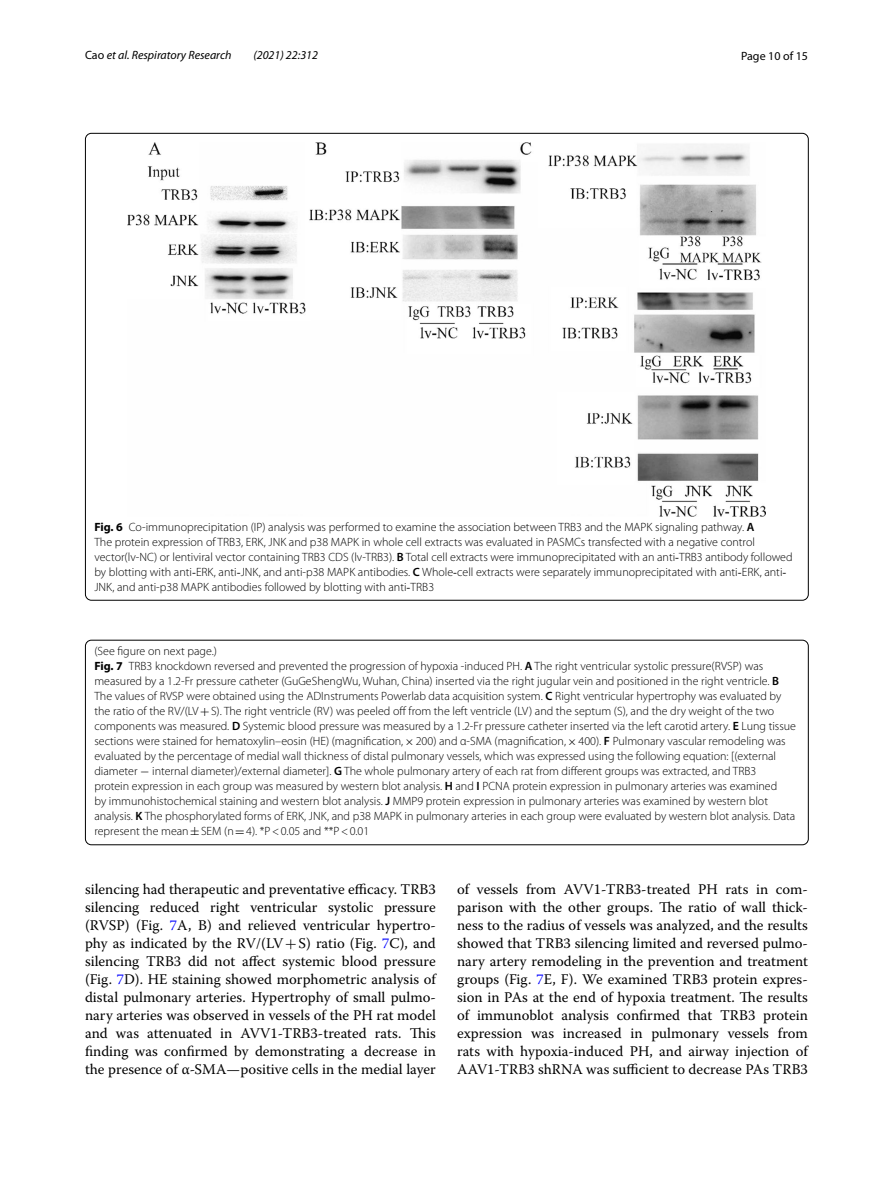
<style>
.page{position:relative;width:893px;height:1187px;background:#fff}
.page>*{position:absolute;margin:0;border:0;box-sizing:border-box;transform-origin:0 0}
.t1{font:14.7px/18px "Warnock Pro";color:#000;text-align:justify}
.t2{font:300 12px/15px "Myriad Pro";color:#000}
.t3{font:italic 12px "Myriad Pro";color:#000}
.t4{font:12px "Myriad Pro";color:#000}
.s1{font-style:normal}
.s2{font-weight:700}
.s3{font-weight:600}
.s4{font-family:"STIX Math";font-weight:400}
.s5{font-family:"MTSY";font-weight:400}
.s6{color:#00f}
.s7{font-family:"MTSY"}
</style>
<div class="page">
<img style="left:128px;top:142px;width:638px;height:374px">
<div style="left:85px;top:640px;width:723px;height:204px;border:1px solid #000;border-radius:6px"></div>
<p class="t3" style="left:85px;top:48px;width:148px"><span class="s1">Cao</span> et al. Respiratory Research</p>
<p class="t3" style="left:253px;top:48px;width:66px">(2021) 22:312</p>
<p class="t4" style="left:741px;top:48px;width:68px">Page 10 of 15</p>
<p class="t2" style="left:94px;top:520px;width:700px"><span class="s2">Fig. 6</span> Co-immunoprecipitation (IP) analysis was performed to examine the association between TRB3 and the MAPK signaling pathway. <span class="s3">A<br></span>The protein expression of TRB3, ERK, JNK and p38 MAPK in whole cell extracts was evaluated in PASMCs transfected with a negative control vector(lv-NC) or lentiviral vector containing TRB3 CDS (lv-TRB3). <span class="s3">B</span> Total cell extracts were immunoprecipitated with an anti<span class="s4">‐</span>TRB3 antibody followed by blotting with anti<span class="s4">‐</span>ERK, anti<span class="s4">‐</span>JNK, and anti-p38 MAPK antibodies. <span class="s3">C</span> Whole<span class="s4">‐</span>cell extracts were separately immunoprecipitated with anti<span class="s4">‐</span>ERK, anti<span class="s4">‐ </span>JNK, and anti-p38 MAPK antibodies followed by blotting with anti<span class="s4">‐</span>TRB3</p>
<p class="t2" style="left:94px;top:644px;width:124px">(See figure on next page.)</p>
<p class="t2" style="left:94px;top:659px;width:703px"><span class="s2">Fig. 7</span> TRB3 knockdown reversed and prevented the progression of hypoxia -induced PH. <span class="s3">A</span> The right ventricular systolic pressure(RVSP) was measured by a 1.2-Fr pressure catheter (GuGeShengWu, Wuhan, China) inserted via the right jugular vein and positioned in the right ventricle. <span class="s3">B </span>The values of RVSP were obtained using the ADInstruments Powerlab data acquisition system. <span class="s3">C</span> Right ventricular hypertrophy was evaluated by the ratio of the RV/(LV<span class="s5">+</span>S). The right ventricle (RV) was peeled off from the left ventricle (LV) and the septum (S), and the dry weight of the two components was measured. <span class="s3">D</span> Systemic blood pressure was measured by a 1.2-Fr pressure catheter inserted via the left carotid artery. <span class="s3">E</span> Lung tissue sections were stained for hematoxylin–eosin (HE) (magnification,<span class="s5">×</span>200) and α-SMA (magnification,<span class="s5">×</span>400). <span class="s3">F</span> Pulmonary vascular remodeling was evaluated by the percentage of medial wall thickness of distal pulmonary vessels, which was expressed using the following equation: [(external diameter <span class="s5">−</span> internal diameter)/external diameter]. <span class="s3">G</span> The whole pulmonary artery of each rat from different groups was extracted, and TRB3<br>protein expression in each group was measured by western blot analysis. <span class="s3">H</span> and <span class="s3">I</span> PCNA protein expression in pulmonary arteries was examined<br>by immunohistochemical staining and western blot analysis. <span class="s3">J</span> MMP9 protein expression in pulmonary arteries was examined by western blot analysis. <span class="s3">K</span> The phosphorylated forms of ERK, JNK, and p38 MAPK in pulmonary arteries in each group were evaluated by western blot analysis. Data represent the mean<span class="s5">±</span>SEM (n<span class="s5">=</span>4). *P&lt;0.05 and **P&lt;0.01</p>
<p class="t1" style="left:85px;top:879px;width:352px">silencing had therapeutic and preventative efficacy. TRB3 silencing reduced right ventricular systolic pressure (RVSP) (Fig. <span class="s6">7</span>A, B) and relieved ventricular hypertro&shy;phy as indicated by the RV/(LV<span class="s7">+</span>S) ratio (Fig. <span class="s6">7</span>C), and silencing TRB3 did not affect systemic blood pressure (Fig. <span class="s6">7</span>D). HE staining showed morphometric analysis of distal pulmonary arteries. Hypertrophy of small pulmo&shy;nary arteries was observed in vessels of the PH rat model and was attenuated in AVV1-TRB3-treated rats. This finding was confirmed by demonstrating a decrease in the presence of α-SMA—positive cells in the medial layer</p>
<p class="t1" style="left:457px;top:879px;width:352px">of vessels from AVV1-TRB3-treated PH rats in com&shy;parison with the other groups. The ratio of wall thick&shy;ness to the radius of vessels was analyzed, and the results showed that TRB3 silencing limited and reversed pulmo&shy;nary artery remodeling in the prevention and treatment groups (Fig. <span class="s6">7</span>E, F). We examined TRB3 protein expres&shy;sion in PAs at the end of hypoxia treatment. The results of immunoblot analysis confirmed that TRB3 protein expression was increased in pulmonary vessels from rats with hypoxia-induced PH, and airway injection of AAV1-TRB3 shRNA was sufficient to decrease PAs TRB3</p>
</div>
